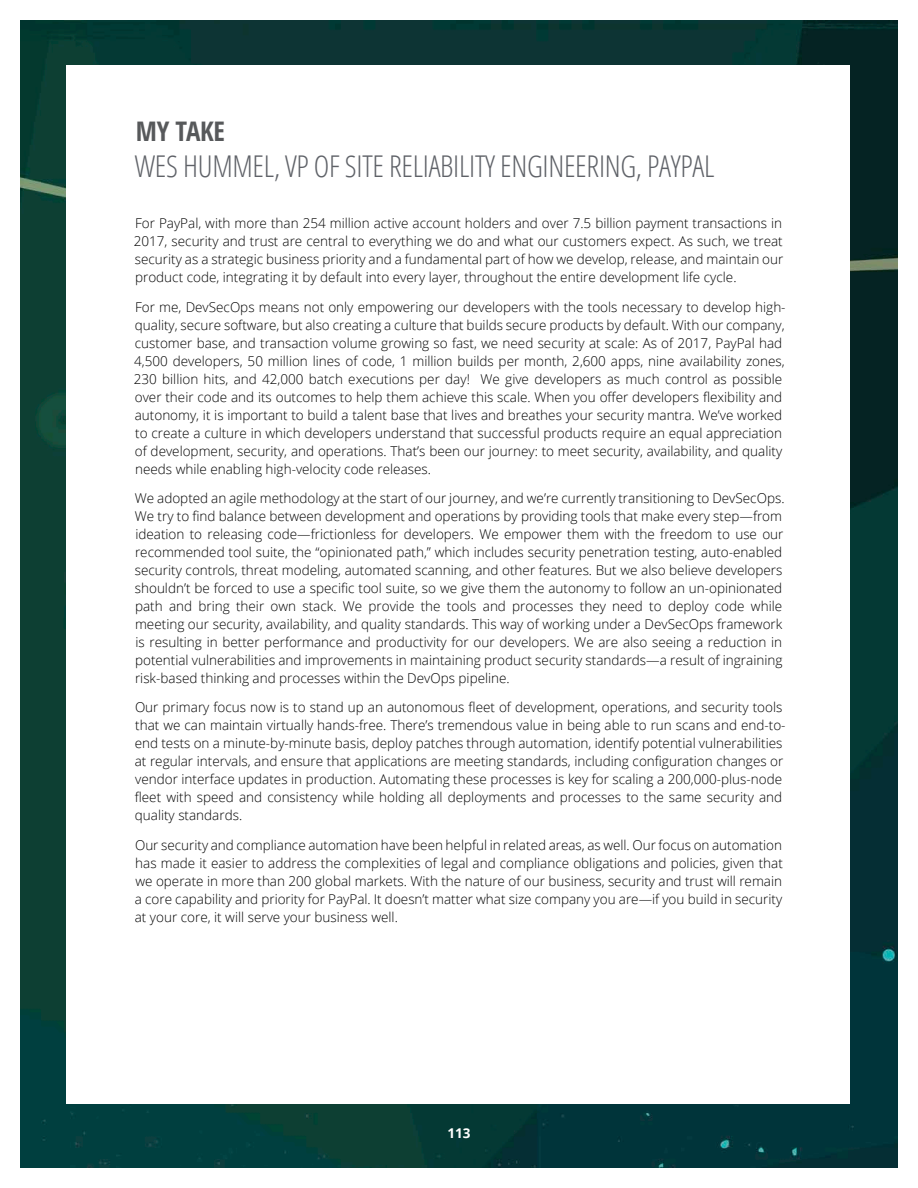
<style>
.page{position:relative;width:918px;height:1188px;background:#fff}
.page>*{position:absolute;margin:0;border:0;box-sizing:border-box;transform-origin:0 0}
.t1{font:300 condensed 30px "Open Sans";letter-spacing:-.01em;color:#5f6268}
.t2{font:700 condensed 27px "Open Sans";letter-spacing:-.01em;color:#57595b}
.t3{font:300 13.5px/18px "Open Sans";color:#000}
.t4{font:700 13.5px "Open Sans";color:#fff}
</style>
<div class="page">
<img style="left:20px;top:20px;width:878px;height:1148px">
<div style="left:67px;top:65px;width:783px;height:1039px;background:#fff"></div>
<h2 class="t2" style="left:136px;top:112px;width:91px">MY TAKE</h2>
<h1 class="t1" style="left:135px;top:146px;width:581px">WES HUMMEL, VP OF SITE RELIABILITY ENGINEERING, PAYPAL</h1>
<p class="t3" style="left:134px;top:214px;width:651px;text-align:justify">For PayPal, with more than 254 million active account holders and over 7.5 billion payment transactions in 2017, security and trust are central to everything we do and what our customers expect. As such, we treat security as a strategic business priority and a fundamental part of how we develop, release, and maintain our product code, integrating it by default into every layer, throughout the entire development life cycle.</p>
<p class="t3" style="left:134px;top:297px;width:653px">For me, DevSecOps means not only empowering our developers with the tools necessary to develop high&shy;quality, secure software, but also creating a culture that builds secure products by default. With our company, customer base, and transaction volume growing so fast, we need security at scale: As of 2017, PayPal had 4,500 developers, 50 million lines of code, 1 million builds per month, 2,600 apps, nine availability zones, 230 billion hits, and 42,000 batch executions per day! We give developers as much control as possible over their code and its outcomes to help them achieve this scale. When you offer developers flexibility and autonomy, it is important to build a talent base that lives and breathes your security mantra. We’ve worked to create a culture in which developers understand that successful products require an equal appreciation of development, security, and operations. That’s been our journey: to meet security, availability, and quality needs while enabling high-velocity code releases.</p>
<p class="t3" style="left:135px;top:489px;width:651px">We adopted an agile methodology at the start of our journey, and we’re currently transitioning to DevSecOps.<br>We try to find balance between development and operations by providing tools that make every step—from ideation to releasing code—frictionless for developers. We empower them with the freedom to use our recommended tool suite, the “opinionated path,” which includes security penetration testing, auto-enabled security controls, threat modeling, automated scanning, and other features. But we also believe developers shouldn’t be forced to use a specific tool suite, so we give them the autonomy to follow an un-opinionated path and bring their own stack. We provide the tools and processes they need to deploy code while meeting our security, availability, and quality standards. This way of working under a DevSecOps framework is resulting in better performance and productivity for our developers. We are also seeing a reduction in potential vulnerabilities and improvements in maintaining product security standards—a result of ingraining risk-based thinking and processes within the DevOps pipeline.</p>
<p class="t3" style="left:135px;top:698px;width:652px">Our primary focus now is to stand up an autonomous fleet of development, operations, and security tools that we can maintain virtually hands-free. There’s tremendous value in being able to run scans and end-to&shy;end tests on a minute-by-minute basis, deploy patches through automation, identify potential vulnerabilities at regular intervals, and ensure that applications are meeting standards, including configuration changes or vendor interface updates in production. Automating these processes is key for scaling a 200,000-plus-node fleet with speed and consistency while holding all deployments and processes to the same security and quality standards.</p>
<p class="t3" style="left:135px;top:835px;width:650px;text-align:justify">Our security and compliance automation have been helpful in related areas, as well. Our focus on automation has made it easier to address the complexities of legal and compliance obligations and policies, given that we operate in more than 200 global markets. With the nature of our business, security and trust will remain a core capability and priority for PayPal. It doesn’t matter what size company you are—if you build in security at your core, it will serve your business well.</p>
<p class="t4" style="left:447px;top:1123px;width:25px">113</p>
</div>
